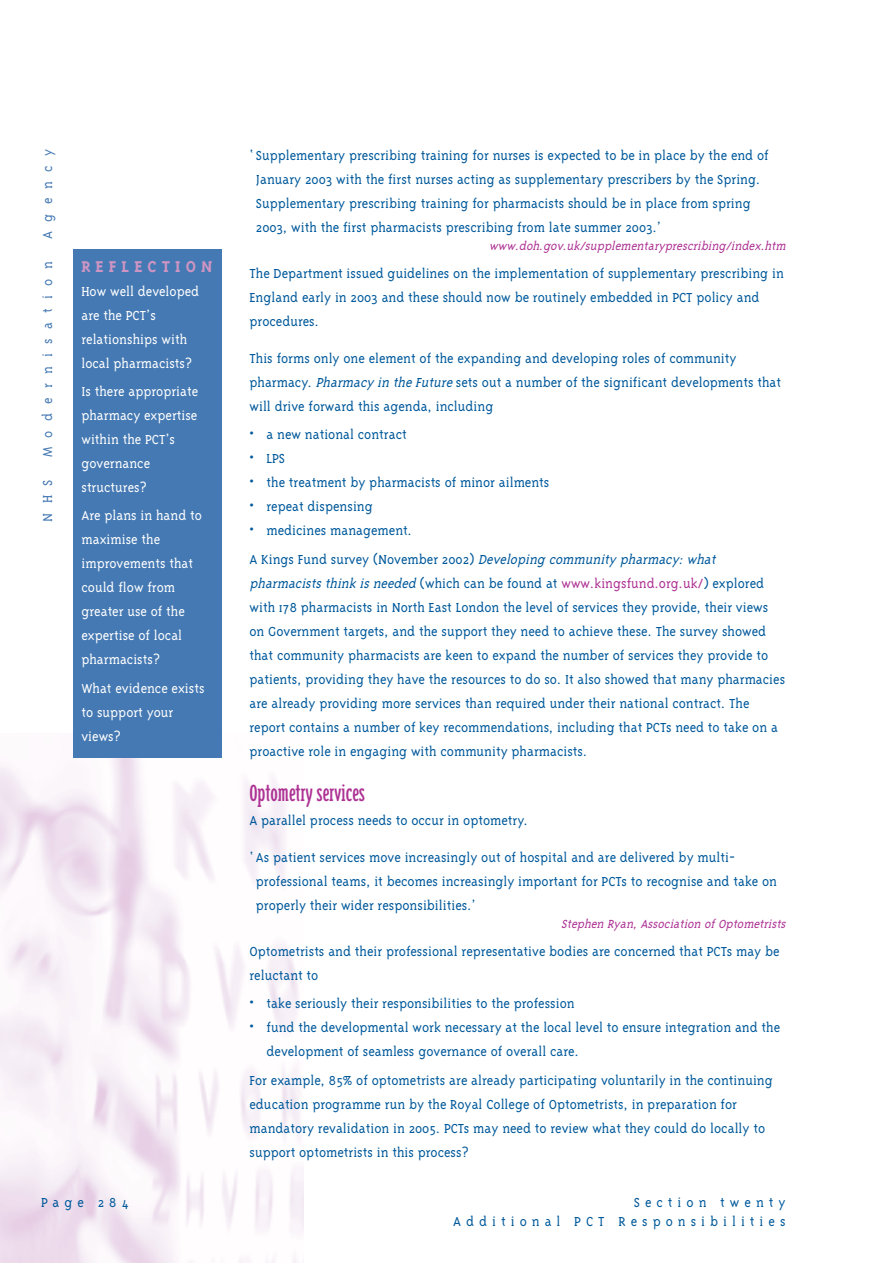
<style>
.page{position:relative;width:893px;height:1263px;background:#fff}
.page>*{position:absolute;margin:0;border:0;box-sizing:border-box;transform-origin:0 0}
.t1{font:27px "Triplex Cond Serif";color:#ad3294}
.t2{font:700 18px "Triplex Serif";letter-spacing:.285em;color:#ce95c3}
.t3{font:300 15px/24px "Triplex Serif";color:#00599b}
.t4{font:300 15px/24px "Triplex Serif";color:#fff}
.t5{font:300 15px/19.2px "Triplex Serif";letter-spacing:.335em;color:#00599b;text-align:right}
.t6{font:300 15px "Triplex Serif";letter-spacing:.62em;color:#4579b3}
.t7{font:italic 300 13.5px "Triplex Serif";color:#ad3294}
.s1{font-style:italic}
.s2{color:#ad3294}
</style>
<div class="page">
<img style="left:0;top:758px;width:303px;height:505px">
<div style="left:73px;top:250px;width:149px;height:508px;background:#4579b3"></div>
<p class="t6" style="left:42px;top:239px;width:92px;rotate:-90deg">Agency</p>
<p class="t6" style="left:42px;top:457px;width:198px;rotate:-90deg">Modernisation</p>
<p class="t6" style="left:42px;top:522px;width:43px;rotate:-90deg">NHS</p>
<p class="t2" style="left:81px;top:259px;width:133px">REFLECTION</p>
<p class="t4" style="left:81px;top:280px;width:119px">How well developed are the PCT’s relationships with local pharmacists?</p>
<p class="t4" style="left:81px;top:380px;width:118px">Is there appropriate pharmacy expertise within the PCT’s governance structures?</p>
<p class="t4" style="left:81px;top:505px;width:122px">Are plans in hand to maximise the improvements that could flow from greater use of the expertise of local pharmacists?</p>
<p class="t4" style="left:81px;top:677px;width:125px">What evidence exists to support your views?</p>
<p class="t3" style="left:256px;top:144px;width:514px;text-indent:-6px">‘ Supplementary prescribing training for nurses is expected to be in place by the end of January 2003 with the first nurses acting as supplementary prescribers by the Spring.<br>Supplementary prescribing training for pharmacists should be in place from spring 2003, with the first pharmacists prescribing from late summer 2003.’</p>
<p class="t7" style="left:489px;top:241px;width:300px">www.doh.gov.uk/supplementaryprescribing/index.htm</p>
<p class="t3" style="left:249px;top:263px;width:536px">The Department issued guidelines on the implementation of supplementary prescribing in<br>England early in 2003 and these should now be routinely embedded in PCT policy and procedures.</p>
<p class="t3" style="left:249px;top:348px;width:533px">This forms only one element of the expanding and developing roles of community pharmacy. <span class="s1">Pharmacy in the Future</span>sets out a number of the significant developments that will drive forward this agenda, including</p>
<p class="t3" style="left:249px;top:424px;width:159px">• a new national contract</p>
<p class="t3" style="left:249px;top:448px;width:37px">• LPS</p>
<p class="t3" style="left:249px;top:472px;width:301px">• the treatment by pharmacists of minor ailments</p>
<p class="t3" style="left:249px;top:496px;width:125px">• repeat dispensing</p>
<p class="t3" style="left:249px;top:518px;width:470px;line-height:28.2px">• medicines management.<br>A K i n g s F u n d s u r v e y ( N o v e m b e r 2 0 0 2 ) <span class="s1">Developing community pharmacy:what</span></p>
<p class="t3" style="left:249px;top:572px;width:537px"><span class="s1">pharmaciststhink isneeded</span>(which can be found at <span class="s2">www.kingsfund.org.uk/</span>) explored with 178 pharmacists in North East London the level of services they provide, their views on Government targets, and the support they need to achieve these. The survey showed that community pharmacists are keen to expand the number of services they provide to patients, providing they have the resources to do so. It also showed that many pharmacies are already providing more services than required under their national contract. The report contains a number of key recommendations, including that PCTs need to take on a proactive role in engaging with community pharmacists.</p>
<h1 class="t1" style="left:249px;top:782px;width:117px">Optometry services</h1>
<p class="t3" style="left:249px;top:809px;width:280px">A parallel process needs to occur in optometry.</p>
<p class="t3" style="left:256px;top:846px;width:522px;text-indent:-6px">‘ As patient services move increasingly out of hospital and are delivered by multi&shy;professional teams, it becomes increasingly important for PCTs to recognise and take on properly their wider responsibilities.’</p>
<p class="t7" style="left:561px;top:918px;width:228px">Stephen Ryan,Association ofOptometrists</p>
<p class="t3" style="left:249px;top:941px;width:531px">Optometrists and their professional representative bodies are concerned that PCTs may be reluctant to</p>
<p class="t3" style="left:249px;top:993px;width:327px">• take seriously their responsibilities to the profession</p>
<p class="t3" style="left:266px;top:1017px;width:515px;text-indent:-17px">• fund the developmental work necessary at the local level to ensure integration and the development of seamless governance of overall care.</p>
<p class="t3" style="left:249px;top:1069px;width:525px">For example, 85% of optometrists are already participating voluntarily in the continuing education programme run by the Royal College of Optometrists, in preparation for mandatory revalidation in 2005. PCTs may need to review what they could do locally to support optometrists in this process?</p>
<p class="t3" style="left:41px;top:1191px;width:89px">Page 284</p>
<p class="t5" style="left:453px;top:1193px;width:334px">Section twenty<br>Additional PCT Responsibilities</p>
</div>
